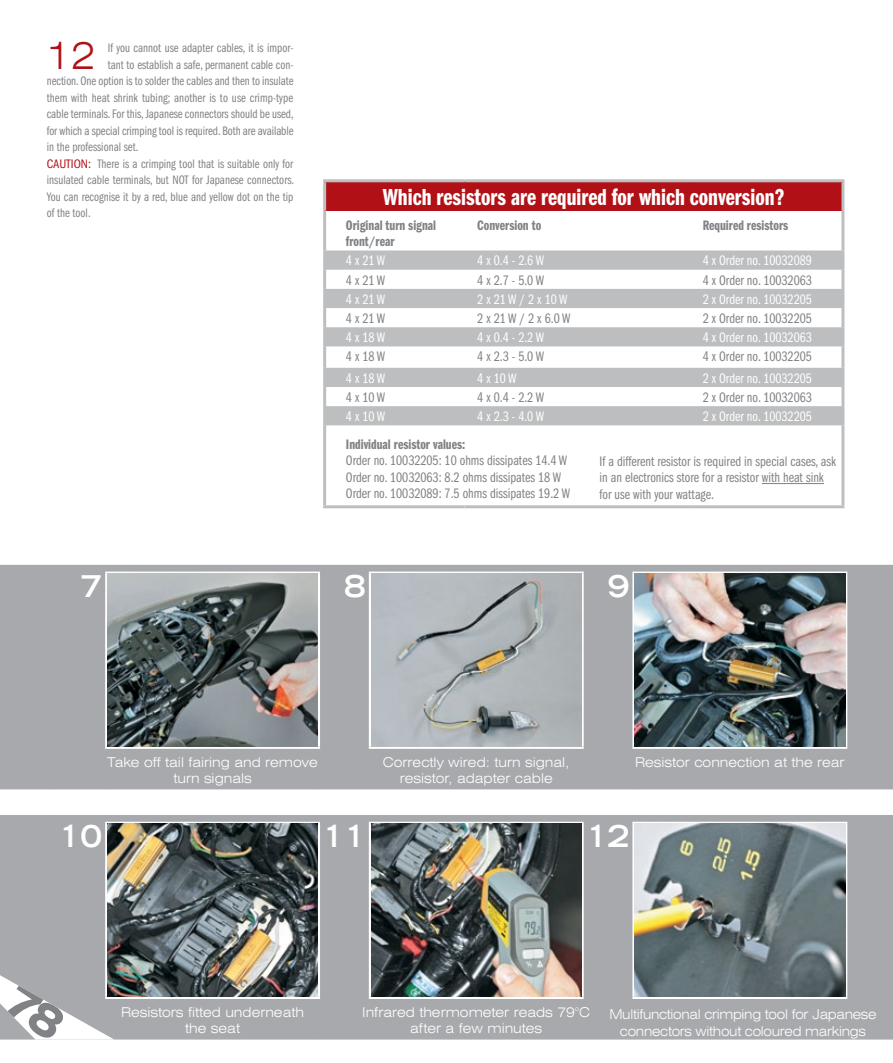
<style>
.page{position:relative;width:893px;height:1063px;background:#fff}
.page>*{position:absolute;margin:0;border:0;box-sizing:border-box;transform-origin:0 0}
.t1{font:300 expanded 37.65px "Swiss 721 BT";color:#b11116}
.t2{font:700 expanded 30px "Trade Gothic LH";color:#fff}
.t3{font:24px "Franklin Gothic Demi Cmpr";color:#fff}
.t4{font:14.25px/16.5px "Franklin Gothic Book Cmpr";color:#808285}
.t5{font:14.25px "Franklin Gothic Book Cmpr";color:#fff}
.t6{font:14.25px/16.5px "Franklin Gothic Demi Cmpr";color:#808285}
.t7{font:300 expanded 13.5px/16.5px "Swiss 721 BT";color:#fff;text-align:center}
.t8{font:300 expanded 13.5px/16.5px "Swiss 721 BT";letter-spacing:-.02em;color:#fff;text-align:center}
.t9{font:12.75px "Franklin Gothic Book Cmpr";color:#808285}
.s1{font-family:"Franklin Gothic";font-stretch:condensed;color:#b11116}
</style>
<div class="page">
<div style="left:0;top:815px;width:893px;height:225px;background:#a7a9ac"></div>
<hr style="left:105px;top:822px;width:215px;height:2px;background:#fff">
<hr style="left:105px;top:824px;width:2px;height:173px;background:#fff">
<hr style="left:632px;top:822px;width:215px;height:2px;background:#fff">
<hr style="left:632px;top:824px;width:3px;height:173px;background:#fff">
<hr style="left:318px;top:824px;width:2px;height:173px;background:#fff">
<hr style="left:369px;top:822px;width:215px;height:2px;background:#fff">
<hr style="left:369px;top:824px;width:2px;height:173px;background:#fff">
<hr style="left:581px;top:824px;width:3px;height:173px;background:#fff">
<hr style="left:369px;top:997px;width:215px;height:2px;background:#fff">
<hr style="left:845px;top:824px;width:2px;height:173px;background:#fff">
<hr style="left:105px;top:997px;width:215px;height:2px;background:#fff">
<hr style="left:632px;top:997px;width:215px;height:2px;background:#fff">
<img style="left:107px;top:824px;width:211px;height:173px">
<img style="left:371px;top:824px;width:210px;height:173px">
<img style="left:635px;top:824px;width:210px;height:173px">
<svg style="left:0;top:975px;width:114px;height:65px"></svg>
<div style="left:325px;top:181px;width:518px;height:30px;background:#b11116"></div>
<svg style="left:326px;top:250px;width:515px;height:175px;fill:#bcbec0"></svg>
<hr style="left:841px;top:182px;width:3px;height:29px;background:#bcbec0">
<hr style="left:841px;top:425px;width:3px;height:80px;background:#bcbec0">
<hr style="left:323px;top:182px;width:3px;height:29px;background:#bcbec0">
<hr style="left:323px;top:425px;width:3px;height:80px;background:#bcbec0">
<hr style="left:323px;top:179px;width:141px;height:3px;background:#bcbec0">
<hr style="left:464px;top:179px;width:226px;height:3px;background:#bcbec0">
<hr style="left:690px;top:179px;width:154px;height:3px;background:#bcbec0">
<hr style="left:323px;top:211px;width:3px;height:39px;background:#bcbec0">
<hr style="left:841px;top:211px;width:3px;height:39px;background:#bcbec0">
<hr style="left:323px;top:250px;width:3px;height:20px;background:#bcbec0">
<hr style="left:841px;top:250px;width:3px;height:20px;background:#bcbec0">
<hr style="left:323px;top:270px;width:3px;height:19px;background:#bcbec0">
<hr style="left:841px;top:270px;width:3px;height:19px;background:#bcbec0">
<hr style="left:323px;top:289px;width:3px;height:19px;background:#bcbec0">
<hr style="left:841px;top:289px;width:3px;height:19px;background:#bcbec0">
<hr style="left:323px;top:308px;width:3px;height:19px;background:#bcbec0">
<hr style="left:841px;top:308px;width:3px;height:19px;background:#bcbec0">
<hr style="left:323px;top:327px;width:3px;height:19px;background:#bcbec0">
<hr style="left:841px;top:327px;width:3px;height:19px;background:#bcbec0">
<hr style="left:323px;top:346px;width:3px;height:22px;background:#bcbec0">
<hr style="left:841px;top:346px;width:3px;height:22px;background:#bcbec0">
<hr style="left:323px;top:368px;width:3px;height:19px;background:#bcbec0">
<hr style="left:841px;top:368px;width:3px;height:19px;background:#bcbec0">
<hr style="left:323px;top:387px;width:3px;height:19px;background:#bcbec0">
<hr style="left:841px;top:387px;width:3px;height:19px;background:#bcbec0">
<hr style="left:323px;top:406px;width:3px;height:19px;background:#bcbec0">
<hr style="left:841px;top:406px;width:3px;height:19px;background:#bcbec0">
<hr style="left:323px;top:505px;width:141px;height:3px;background:#bcbec0">
<hr style="left:464px;top:505px;width:226px;height:3px;background:#bcbec0">
<hr style="left:690px;top:505px;width:154px;height:3px;background:#bcbec0">
<div style="left:0;top:565px;width:893px;height:224px;background:#a7a9ac"></div>
<hr style="left:105px;top:572px;width:215px;height:2px;background:#fff">
<hr style="left:105px;top:574px;width:2px;height:173px;background:#fff">
<hr style="left:632px;top:572px;width:215px;height:2px;background:#fff">
<hr style="left:632px;top:574px;width:3px;height:173px;background:#fff">
<hr style="left:318px;top:574px;width:2px;height:173px;background:#fff">
<hr style="left:369px;top:572px;width:215px;height:2px;background:#fff">
<hr style="left:369px;top:574px;width:2px;height:173px;background:#fff">
<hr style="left:581px;top:574px;width:3px;height:173px;background:#fff">
<hr style="left:369px;top:747px;width:215px;height:2px;background:#fff">
<hr style="left:845px;top:574px;width:2px;height:173px;background:#fff">
<hr style="left:105px;top:747px;width:215px;height:2px;background:#fff">
<hr style="left:632px;top:747px;width:215px;height:2px;background:#fff">
<img style="left:107px;top:574px;width:211px;height:173px">
<img style="left:371px;top:574px;width:210px;height:173px">
<img style="left:635px;top:574px;width:210px;height:173px">
<hr style="left:762px;top:483px;width:62px;height:1px;background:#808285">
<h1 class="t1" style="left:47px;top:33px;width:50px">12</h1>
<p class="t9" style="left:108px;top:41px;width:187px">If you cannot use adapter cables, it is impor-</p>
<p class="t9" style="left:108px;top:57px;width:187px">tant to establish a safe, permanent cable con-</p>
<p class="t9" style="left:47px;top:74px;width:248px">nection. One option is to solder the cables and then to insulate</p>
<p class="t9" style="left:47px;top:90px;width:248px">them with heat shrink tubing; another is to use crimp-type</p>
<p class="t9" style="left:47px;top:107px;width:248px">cable terminals. For this, Japanese connectors should be used,</p>
<p class="t9" style="left:47px;top:123px;width:248px">for which a special crimping tool is required. Both are available</p>
<p class="t9" style="left:47px;top:140px;width:93px">in the professional set.</p>
<p class="t9" style="left:47px;top:156px;width:248px"><span class="s1">CAUTION:</span> There is a crimping tool that is suitable only for</p>
<p class="t9" style="left:47px;top:173px;width:249px">insulated cable terminals, but NOT for Japanese connectors.</p>
<p class="t9" style="left:47px;top:189px;width:248px">You can recognise it by a red, blue and yellow dot on the tip</p>
<p class="t9" style="left:47px;top:206px;width:45px">of the tool.</p>
<h3 class="t3" style="left:383px;top:184px;width:403px">Which resistors are required for which conversion?</h3>
<p class="t6" style="left:346px;top:217px;width:92px">Original turn signal front/rear</p>
<p class="t6" style="left:477px;top:217px;width:65px">Conversion to</p>
<p class="t6" style="left:703px;top:217px;width:87px">Required resistors</p>
<p class="t5" style="left:346px;top:253px;width:41px">4 x 21 W</p>
<p class="t5" style="left:477px;top:253px;width:68px">4 x 0.4 - 2.6 W</p>
<p class="t5" style="left:703px;top:253px;width:111px">4 x Order no. 10032089</p>
<p class="t4" style="left:346px;top:272px;width:41px">4 x 21 W</p>
<p class="t4" style="left:477px;top:272px;width:68px">4 x 2.7 - 5.0 W</p>
<p class="t4" style="left:703px;top:272px;width:111px">4 x Order no. 10032063</p>
<p class="t5" style="left:346px;top:291px;width:41px">4 x 21 W</p>
<p class="t5" style="left:477px;top:291px;width:92px">2 x 21 W / 2 x 10 W</p>
<p class="t5" style="left:703px;top:291px;width:111px">2 x Order no. 10032205</p>
<p class="t4" style="left:346px;top:310px;width:41px">4 x 21 W</p>
<p class="t4" style="left:477px;top:310px;width:95px">2 x 21 W / 2 x 6.0 W</p>
<p class="t4" style="left:703px;top:310px;width:111px">2 x Order no. 10032205</p>
<p class="t5" style="left:346px;top:330px;width:41px">4 x 18 W</p>
<p class="t5" style="left:477px;top:330px;width:68px">4 x 0.4 - 2.2 W</p>
<p class="t5" style="left:703px;top:330px;width:111px">4 x Order no. 10032063</p>
<p class="t4" style="left:346px;top:349px;width:41px">4 x 18 W</p>
<p class="t4" style="left:477px;top:349px;width:68px">4 x 2.3 - 5.0 W</p>
<p class="t4" style="left:703px;top:349px;width:111px">4 x Order no. 10032205</p>
<p class="t5" style="left:346px;top:370px;width:41px">4 x 18 W</p>
<p class="t5" style="left:477px;top:370px;width:41px">4 x 10 W</p>
<p class="t5" style="left:703px;top:370px;width:111px">2 x Order no. 10032205</p>
<p class="t4" style="left:346px;top:389px;width:41px">4 x 10 W</p>
<p class="t4" style="left:477px;top:389px;width:68px">4 x 0.4 - 2.2 W</p>
<p class="t4" style="left:703px;top:389px;width:111px">2 x Order no. 10032063</p>
<p class="t5" style="left:346px;top:409px;width:41px">4 x 10 W</p>
<p class="t5" style="left:477px;top:409px;width:68px">4 x 2.3 - 4.0 W</p>
<p class="t5" style="left:703px;top:409px;width:111px">2 x Order no. 10032205</p>
<p class="t6" style="left:346px;top:436px;width:121px">Individual resistor values:</p>
<p class="t4" style="left:346px;top:453px;width:225px">Order no. 10032205: 10 ohms dissipates 14.4 W<br>Order no. 10032063: 8.2 ohms dissipates 18 W<br>Order no. 10032089: 7.5 ohms dissipates 19.2 W</p>
<p class="t4" style="left:600px;top:453px;width:238px">If a different resistor is required in special cases, ask in an electronics store for a resistor with heat sink for use with your wattage.</p>
<h2 class="t2" style="left:80px;top:566px;width:23px">7</h2>
<h2 class="t2" style="left:344px;top:566px;width:23px">8</h2>
<h2 class="t2" style="left:608px;top:566px;width:23px">9</h2>
<p class="t7" style="left:107px;top:753px;width:212px">Take off tail fairing and remove turn signals</p>
<p class="t7" style="left:383px;top:753px;width:188px">Correctly wired: turn signal, resistor, adapter cable</p>
<p class="t7" style="left:635px;top:753px;width:211px">Resistor connection at the rear</p>
<h2 class="t2" style="left:59px;top:817px;width:45px">10</h2>
<h2 class="t2" style="left:322px;top:817px;width:45px">11</h2>
<h2 class="t2" style="left:586px;top:817px;width:45px">12</h2>
<p class="t7" style="left:121px;top:1004px;width:184px">Resistors fitted underneath the seat</p>
<p class="t7" style="left:362px;top:1004px;width:229px">Infrared thermometer reads 79°C after a few minutes</p>
<p class="t8" style="left:609px;top:1006px;width:269px">Multifunctional crimping tool for Japanese connectors without coloured markings</p>
</div>
